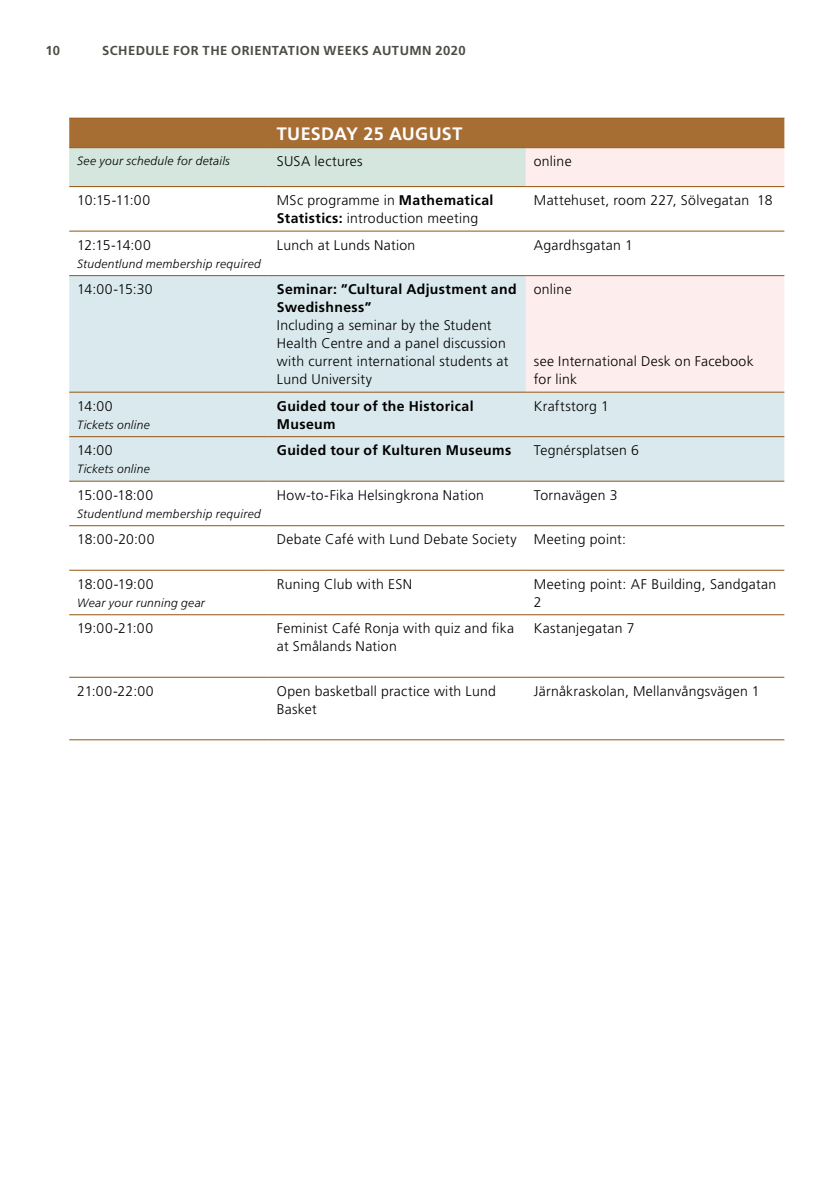
<style>
.page{position:relative;width:840px;height:1191px;background:#fff}
.page>*{position:absolute;margin:0;border:0;box-sizing:border-box;transform-origin:0 0}
.t1{font:700 18px "Frutiger LT Std";letter-spacing:.015em;color:#fff}
.t2{font:300 14px/18px "Frutiger LT Std";letter-spacing:.02em;color:#000}
.t3{font:700 14px/18px "Frutiger LT Std";letter-spacing:.025em;color:#000}
.t4{font:700 13px "Frutiger LT Std";letter-spacing:.035em;color:#4d4c44}
.t5{font:italic 300 12px "Frutiger LT Std";letter-spacing:.025em;color:#000}
.s1{font-weight:700}
</style>
<div class="page">
<svg style="left:69px;top:119px;width:714px;height:67px;background:#bba582"></svg>
<svg style="left:525px;top:148px;width:258px;height:83px"></svg>
<svg style="left:69px;top:276px;width:714px;height:205px;background:#e0e9ec"></svg>
<hr style="left:69px;top:118px;width:200px;height:1px;background:#945510">
<hr style="left:269px;top:118px;width:256px;height:1px;background:#945510">
<hr style="left:525px;top:118px;width:258px;height:1px;background:#945510">
<hr style="left:525px;top:231px;width:258px;height:1px;background:#945510">
<hr style="left:525px;top:275px;width:258px;height:1px;background:#945510">
<hr style="left:269px;top:481px;width:256px;height:1px;background:#945510">
<hr style="left:525px;top:481px;width:258px;height:1px;background:#945510">
<hr style="left:69px;top:481px;width:200px;height:1px;background:#945510">
<hr style="left:525px;top:186px;width:258px;height:1px;background:#945510">
<hr style="left:525px;top:392px;width:258px;height:1px;background:#945510">
<hr style="left:69px;top:186px;width:200px;height:1px;background:#945510">
<hr style="left:69px;top:275px;width:200px;height:1px;background:#945510">
<hr style="left:69px;top:392px;width:200px;height:1px;background:#945510">
<hr style="left:69px;top:436px;width:200px;height:1px;background:#945510">
<hr style="left:69px;top:525px;width:200px;height:1px;background:#945510">
<hr style="left:69px;top:570px;width:200px;height:1px;background:#945510">
<hr style="left:69px;top:614px;width:200px;height:1px;background:#945510">
<hr style="left:69px;top:677px;width:200px;height:1px;background:#945510">
<hr style="left:69px;top:739px;width:200px;height:1px;background:#945510">
<hr style="left:269px;top:186px;width:256px;height:1px;background:#945510">
<hr style="left:69px;top:231px;width:200px;height:1px;background:#945510">
<hr style="left:269px;top:231px;width:256px;height:1px;background:#945510">
<hr style="left:269px;top:392px;width:256px;height:1px;background:#945510">
<hr style="left:269px;top:739px;width:256px;height:1px;background:#945510">
<hr style="left:525px;top:739px;width:258px;height:1px;background:#945510">
<hr style="left:269px;top:275px;width:256px;height:1px;background:#945510">
<hr style="left:269px;top:436px;width:256px;height:1px;background:#945510">
<hr style="left:525px;top:436px;width:258px;height:1px;background:#945510">
<hr style="left:269px;top:525px;width:256px;height:1px;background:#945510">
<hr style="left:525px;top:525px;width:258px;height:1px;background:#945510">
<hr style="left:269px;top:570px;width:256px;height:1px;background:#945510">
<hr style="left:525px;top:570px;width:258px;height:1px;background:#945510">
<hr style="left:269px;top:614px;width:256px;height:1px;background:#945510">
<hr style="left:525px;top:614px;width:258px;height:1px;background:#945510">
<hr style="left:269px;top:677px;width:256px;height:1px;background:#945510">
<hr style="left:525px;top:677px;width:258px;height:1px;background:#945510">
<hr style="left:69px;top:147px;width:200px;height:1px;background:#945510">
<hr style="left:269px;top:147px;width:256px;height:1px;background:#945510">
<hr style="left:525px;top:147px;width:258px;height:1px;background:#945510">
<p class="t4" style="left:45px;top:43px;width:16px">10</p>
<p class="t4" style="left:102px;top:43px;width:365px">SCHEDULE FOR THE ORIENTATION WEEKS AUTUMN 2020</p>
<p class="t1" style="left:277px;top:123px;width:187px">TUESDAY 25 AUGUST</p>
<p class="t5" style="left:77px;top:154px;width:154px">See your schedule for details</p>
<p class="t2" style="left:277px;top:153px;width:87px">SUSA lectures</p>
<p class="t2" style="left:533px;top:153px;width:39px">online</p>
<p class="t2" style="left:77px;top:191px;width:74px">10:15-11:00</p>
<p class="t2" style="left:277px;top:191px;width:218px">MSc programme in <span class="s1">Mathematical<br>Statistics:</span> introduction meeting</p>
<p class="t2" style="left:533px;top:191px;width:240px">Mattehuset, room 227, Sölvegatan 18</p>
<p class="t2" style="left:77px;top:236px;width:75px">12:15-14:00</p>
<p class="t5" style="left:77px;top:257px;width:185px">Studentlund membership required</p>
<p class="t2" style="left:277px;top:236px;width:140px">Lunch at Lunds Nation</p>
<p class="t2" style="left:533px;top:236px;width:100px">Agardhsgatan 1</p>
<p class="t2" style="left:77px;top:280px;width:77px">14:00-15:30</p>
<p class="t3" style="left:277px;top:280px;width:241px">Seminar: ”Cultural Adjustment and<br>Swedishness”</p>
<p class="t2" style="left:277px;top:316px;width:233px">Including a seminar by the Student<br>Health Centre and a panel discussion with current international students at<br>Lund University</p>
<p class="t2" style="left:533px;top:280px;width:39px">online</p>
<p class="t2" style="left:533px;top:352px;width:221px">see International Desk on Facebook for link</p>
<p class="t2" style="left:77px;top:397px;width:37px">14:00</p>
<p class="t5" style="left:77px;top:418px;width:74px">Tickets online</p>
<p class="t3" style="left:277px;top:397px;width:198px">Guided tour of the Historical<br>Museum</p>
<p class="t2" style="left:533px;top:397px;width:76px">Kraftstorg 1</p>
<p class="t2" style="left:77px;top:441px;width:37px">14:00</p>
<p class="t5" style="left:77px;top:462px;width:74px">Tickets online</p>
<p class="t3" style="left:277px;top:441px;width:236px">Guided tour of Kulturen Museums</p>
<p class="t2" style="left:533px;top:441px;width:106px">Tegnérsplatsen 6</p>
<p class="t2" style="left:77px;top:486px;width:77px">15:00-18:00</p>
<p class="t5" style="left:77px;top:507px;width:185px">Studentlund membership required</p>
<p class="t2" style="left:277px;top:486px;width:209px">How-to-Fika Helsingkrona Nation</p>
<p class="t2" style="left:533px;top:486px;width:85px">Tornavägen 3</p>
<p class="t2" style="left:77px;top:530px;width:79px">18:00-20:00</p>
<p class="t2" style="left:277px;top:530px;width:350px">Debate Café with Lund Debate Society Meeting point:</p>
<p class="t2" style="left:77px;top:575px;width:78px">18:00-19:00</p>
<p class="t5" style="left:77px;top:596px;width:129px">Wear your running gear</p>
<p class="t2" style="left:277px;top:575px;width:137px">Runing Club with ESN</p>
<p class="t2" style="left:533px;top:575px;width:244px">Meeting point: AF Building, Sandgatan<br>2</p>
<p class="t2" style="left:77px;top:619px;width:77px">19:00-21:00</p>
<p class="t2" style="left:277px;top:619px;width:238px">Feminist Café Ronja with quiz and fika at Smålands Nation</p>
<p class="t2" style="left:533px;top:619px;width:102px">Kastanjegatan 7</p>
<p class="t2" style="left:77px;top:682px;width:78px">21:00-22:00</p>
<p class="t2" style="left:277px;top:682px;width:220px">Open basketball practice with Lund<br>Basket</p>
<p class="t2" style="left:533px;top:682px;width:227px">Järnåkraskolan, Mellanvångsvägen 1</p>
</div>
